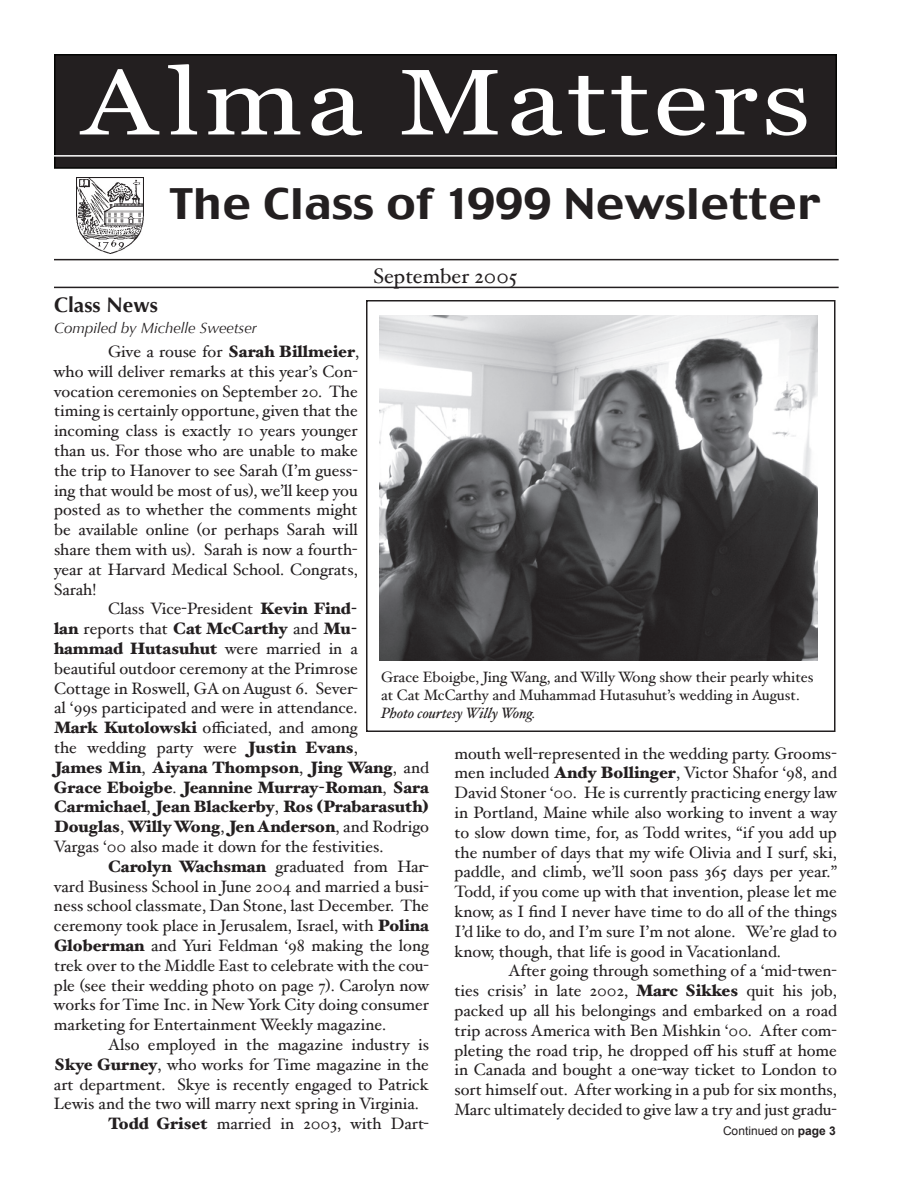
<style>
.page{position:relative;width:918px;height:1188px;background:#fff}
.page>*{position:absolute;margin:0;border:0;box-sizing:border-box;transform-origin:0 0}
.t1{font:93px "Georgia";letter-spacing:.04em;color:#fff;scale:1.2 1}
.t2{font:42px "Charcoal";color:#231f20;scale:1.1 1}
.t3{font:21px "Hoefler Text";color:#231f20}
.t4{font:700 21px "Optima";color:#231f20}
.t5{font:16.5px/19.8px "Hoefler Text";color:#231f20;text-align:justify}
.t6{font:15px/18px "Hoefler Text";color:#231f20}
.t7{font:italic 15px "Optima";color:#231f20}
.t8{font:italic 15px "Hoefler Text";color:#231f20}
.t9{font:12px "Arial";color:#231f20}
.s1{font-weight:900}
.s2{font-weight:700}
</style>
<div class="page">
<hr style="left:54px;top:287px;width:785px;height:1px;background:#231f20">
<hr style="left:54px;top:259px;width:785px;height:1px;background:#231f20">
<div style="left:55px;top:55px;width:781px;height:113px;background:#231f20"></div>
<div style="left:54px;top:54px;width:783px;height:115px;border:2px solid #040503"></div>
<hr style="left:17px;top:155px;width:874px;height:2px;background:#fff">
<img style="left:76px;top:177px;width:68px;height:76px">
<div style="left:366px;top:300px;width:470px;height:432px;border:2px solid #231f20"></div>
<img style="left:380px;top:315px;width:438px;height:346px">
<h1 class="t1" style="left:82px;top:50px;width:609px">Alma Matters</h1>
<h2 class="t2" style="left:170px;top:176px;width:593px">The Class of 1999 Newsletter</h2>
<p class="t4" style="left:54px;top:293px;width:105px">Class News</p>
<p class="t7" style="left:54px;top:319px;width:204px">Compiled by Michelle Sweetser</p>
<p class="t3" style="left:373px;top:263px;width:146px">September 2005</p>
<p class="t5" style="left:54px;top:341px;width:307px;text-indent:54px">Give a rouse for <span class="s1">Sarah Billmeier</span>, who will deliver remarks at this year’s Con&shy;vocation ceremonies on September 20. The timing is certainly opportune, given that the incoming class is exactly 10 years younger than us. For those who are unable to make the trip to Hanover to see Sarah (I’m guess&shy;ing that would be most of us), we’ll keep you posted as to whether the comments might be available online (or perhaps Sarah will share them with us). Sarah is now a fourth&shy;year at Harvard Medical School. Congrats, Sarah!</p>
<p class="t5" style="left:54px;top:599px;width:377px;text-align:left;text-indent:54px">Class Vice-President <span class="s1">Kevin Find-<br>lan</span> reports that <span class="s1">Cat McCarthy</span> and <span class="s1">Mu&shy;hammad Hutasuhut</span> were married in a<br>beautiful outdoor ceremony at the Primrose<br>Cottage in Roswell, GA on August 6. Sever-<br>al ‘99s participated and were in attendance.<br><span class="s1">Mark Kutolowski</span> officiated, and among<br>the wedding party were <span class="s1">Justin Evans</span>,<br><span class="s1">James Min</span>, <span class="s1">Aiyana Thompson</span>, <span class="s1">Jing Wang</span>, and <span class="s1">Grace Eboigbe</span>. <span class="s1">Jeannine Murray-Roman</span>, <span class="s1">Sara Carmichael</span>, <span class="s1">Jean Blackerby</span>, <span class="s1">Ros (Prabarasuth)<br>Douglas</span>, <span class="s1">Willy Wong</span>, <span class="s1">Jen Anderson</span>, and Rodrigo Vargas ‘00 also made it down for the festivities.</p>
<p class="t5" style="left:54px;top:856px;width:377px;text-indent:54px"><span class="s1">Carolyn Wachsman</span> graduated from Har&shy;vard Business School in June 2004 and married a busi&shy;ness school classmate, Dan Stone, last December. The ceremony took place in Jerusalem, Israel, with <span class="s1">Polina Globerman</span> and Yuri Feldman ‘98 making the long trek over to the Middle East to celebrate with the cou&shy;ple (see their wedding photo on page 7). Carolyn now works for Time Inc. in New York City doing consumer marketing for Entertainment Weekly magazine.</p>
<p class="t5" style="left:108px;top:1034px;width:322px">Also employed in the magazine industry is</p>
<p class="t5" style="left:54px;top:1054px;width:376px"><span class="s1">Skye Gurney</span>, who works for Time magazine in the</p>
<p class="t5" style="left:54px;top:1074px;width:376px">art department. Skye is recently engaged to Patrick</p>
<p class="t5" style="left:54px;top:1094px;width:366px">Lewis and the two will marry next spring in Virginia.</p>
<p class="t5" style="left:108px;top:1114px;width:322px"><span class="s1">Todd Griset</span> married in 2003, with Dart-</p>
<p class="t6" style="left:381px;top:668px;width:434px">Grace Eboigbe, Jing Wang, and Willy Wong show their pearly whites at Cat McCarthy and Muhammad Hutasuhut’s wedding in August.</p>
<p class="t8" style="left:381px;top:704px;width:156px">Photo courtesy Willy Wong.</p>
<p class="t5" style="left:454px;top:743px;width:384px">mouth well-represented in the wedding party. Grooms&shy;men included <span class="s1">Andy Bollinger</span>, Victor Shafor ‘98, and David Stoner ‘00. He is currently practicing energy law in Portland, Maine while also working to invent a way to slow down time, for, as Todd writes, “if you add up the number of days that my wife Olivia and I surf, ski, paddle, and climb, we’ll soon pass 365 days per year.” Todd, if you come up with that invention, please let me know, as I find I never have time to do all of the things I’d like to do, and I’m sure I’m not alone. We’re glad to know, though, that life is good in Vacationland.</p>
<p class="t5" style="left:454px;top:961px;width:384px;text-indent:54px">After going through something of a ‘mid-twen&shy;ties crisis’ in late 2002, <span class="s1">Marc Sikkes</span> quit his job, packed up all his belongings and embarked on a road trip across America with Ben Mishkin ‘00. After com&shy;pleting the road trip, he dropped off his stuff at home in Canada and bought a one-way ticket to London to sort himself out. After working in a pub for six months, Marc ultimately decided to give law a try and just gradu-</p>
<p class="t9" style="left:723px;top:1124px;width:114px">Continued on <span class="s2">page 3</span></p>
</div>
